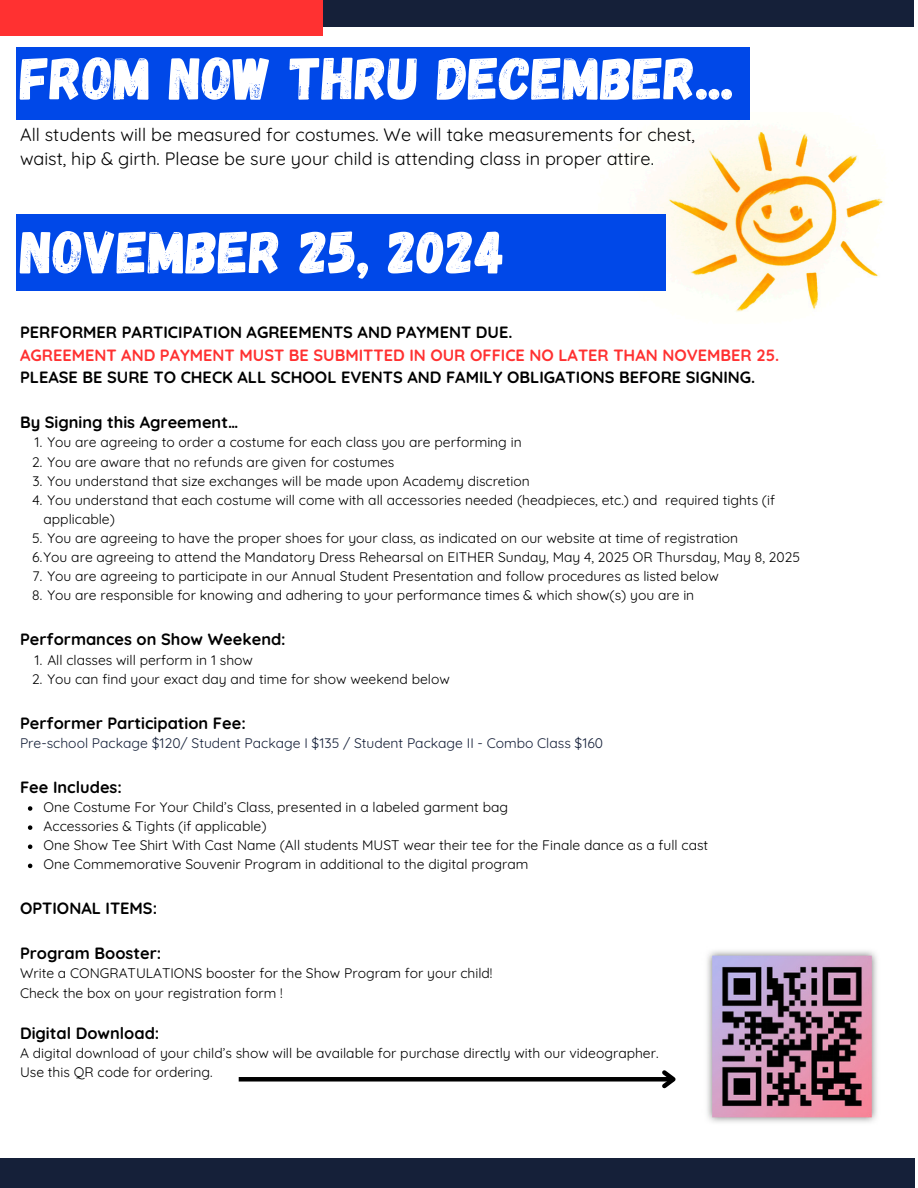
<style>
.page{position:relative;width:918px;height:1188px;background:#fff}
.page>*{position:absolute;margin:0;border:0;box-sizing:border-box;transform-origin:0 0}
.t1{font:60px "Gagalin";color:#fff}
.t2{font:18px/24.8px "Quicksand";color:#000}
.t3{font:700 16.35px "Quicksand";color:#000}
.t4{font:700 16.35px "Quicksand";color:#ff3131}
.t5{font:13.8px/19.2px "Quicksand";color:#000}
.t6{font:13.8px "Quicksand";color:#152039}
</style>
<div class="page">
<div style="left:0;top:1158px;width:915px;height:30px;background:#152039"></div>
<div style="left:0;top:0;width:914px;height:27px;background:#152039"></div>
<div style="left:0;top:0;width:322px;height:36px;background:#ff3131"></div>
<svg style="left:28px;top:806px;width:4px;height:5px"></svg>
<svg style="left:28px;top:825px;width:4px;height:5px"></svg>
<svg style="left:28px;top:845px;width:4px;height:4px"></svg>
<svg style="left:28px;top:864px;width:4px;height:4px"></svg>
<img style="left:597px;top:129px;width:286px;height:183px">
<div style="left:16px;top:47px;width:734px;height:73px;background:#0048e8"></div>
<div style="left:16px;top:214px;width:650px;height:76px;background:#0048e8"></div>
<img style="left:707px;top:950px;width:170px;height:173px">
<div style="left:239px;top:1077px;width:434px;height:5px;background:#000"></div>
<svg style="left:658px;top:1070px;width:18px;height:19px"></svg>
<h5 class="t1" style="left:20px;top:39px;width:716px">FROM NOW THRU decEMBER...</h5>
<h1 class="t2" style="left:20px;top:121px;width:677px">All students will be measured for costumes. We will take measurements for chest, waist, hip &amp; girth. Please be sure your child is attending class in proper attire.</h1>
<p class="t1" style="left:20px;top:213px;width:486px">NOVEMBER 25, 2024</p>
<p class="t3" style="left:20px;top:322px;width:494px">PERFORMER PARTICIPATION AGREEMENTS AND PAYMENT DUE.</p>
<p class="t4" style="left:20px;top:344px;width:761px">AGREEMENT AND PAYMENT MUST BE SUBMITTED IN OUR OFFICE NO LATER THAN NOVEMBER 25.</p>
<p class="t3" style="left:20px;top:367px;width:737px">PLEASE BE SURE TO CHECK ALL SCHOOL EVENTS AND FAMILY OBLIGATIONS BEFORE SIGNING.</p>
<p class="t3" style="left:20px;top:412px;width:220px">By Signing this Agreement…</p>
<p class="t5" style="left:35px;top:433px;width:489px">1. You are agreeing to order a costume for each class you are performing in</p>
<p class="t5" style="left:32px;top:452px;width:364px">2. You are aware that no refunds are given for costumes</p>
<p class="t5" style="left:32px;top:471px;width:499px">3. You understand that size exchanges will be made upon Academy discretion</p>
<p class="t5" style="left:44px;top:490px;width:733px;text-indent:-11px">4. You understand that each costume will come with all accessories needed (headpieces, etc.) and required tights (if applicable)</p>
<p class="t5" style="left:32px;top:528px;width:769px">5. You are agreeing to have the proper shoes for your class, as indicated on our website at time of registration<br>6.You are agreeing to attend the Mandatory Dress Rehearsal on EITHER Sunday, May 4, 2025 OR Thursday, May 8, 2025</p>
<p class="t5" style="left:33px;top:566px;width:688px">7. You are agreeing to participate in our Annual Student Presentation and follow procedures as listed below</p>
<p class="t5" style="left:32px;top:586px;width:664px">8. You are responsible for knowing and adhering to your performance times &amp; which show(s) you are in</p>
<p class="t3" style="left:20px;top:629px;width:267px">Performances on Show Weekend:</p>
<p class="t5" style="left:35px;top:650px;width:220px">1. All classes will perform in 1 show</p>
<p class="t5" style="left:32px;top:669px;width:419px">2. You can find your exact day and time for show weekend below</p>
<p class="t3" style="left:20px;top:712px;width:227px">Performer Participation Fee:</p>
<p class="t6" style="left:20px;top:734px;width:585px">Pre-school Package $120/ Student Package I $135 / Student Package II - Combo Class $160</p>
<p class="t3" style="left:20px;top:776px;width:103px">Fee Includes:</p>
<p class="t5" style="left:44px;top:797px;width:666px">One Costume For Your Child’s Class, presented in a labeled garment bag<br>Accessories &amp; Tights (if applicable)<br>One Show Tee Shirt With Cast Name (All students MUST wear their tee for the Finale dance as a full cast One Commemorative Souvenir Program in additional to the digital program</p>
<p class="t3" style="left:20px;top:898px;width:139px">OPTIONAL ITEMS:</p>
<p class="t3" style="left:20px;top:943px;width:143px">Program Booster:</p>
<p class="t5" style="left:20px;top:964px;width:474px">Write a CONGRATULATIONS booster for the Show Program for your child!<br>Check the box on your registration form !</p>
<p class="t3" style="left:20px;top:1023px;width:141px">Digital Download:</p>
<p class="t5" style="left:20px;top:1043px;width:640px">A digital download of your child’s show will be available for purchase directly with our videographer.<br>Use this QR code for ordering.</p>
</div>
